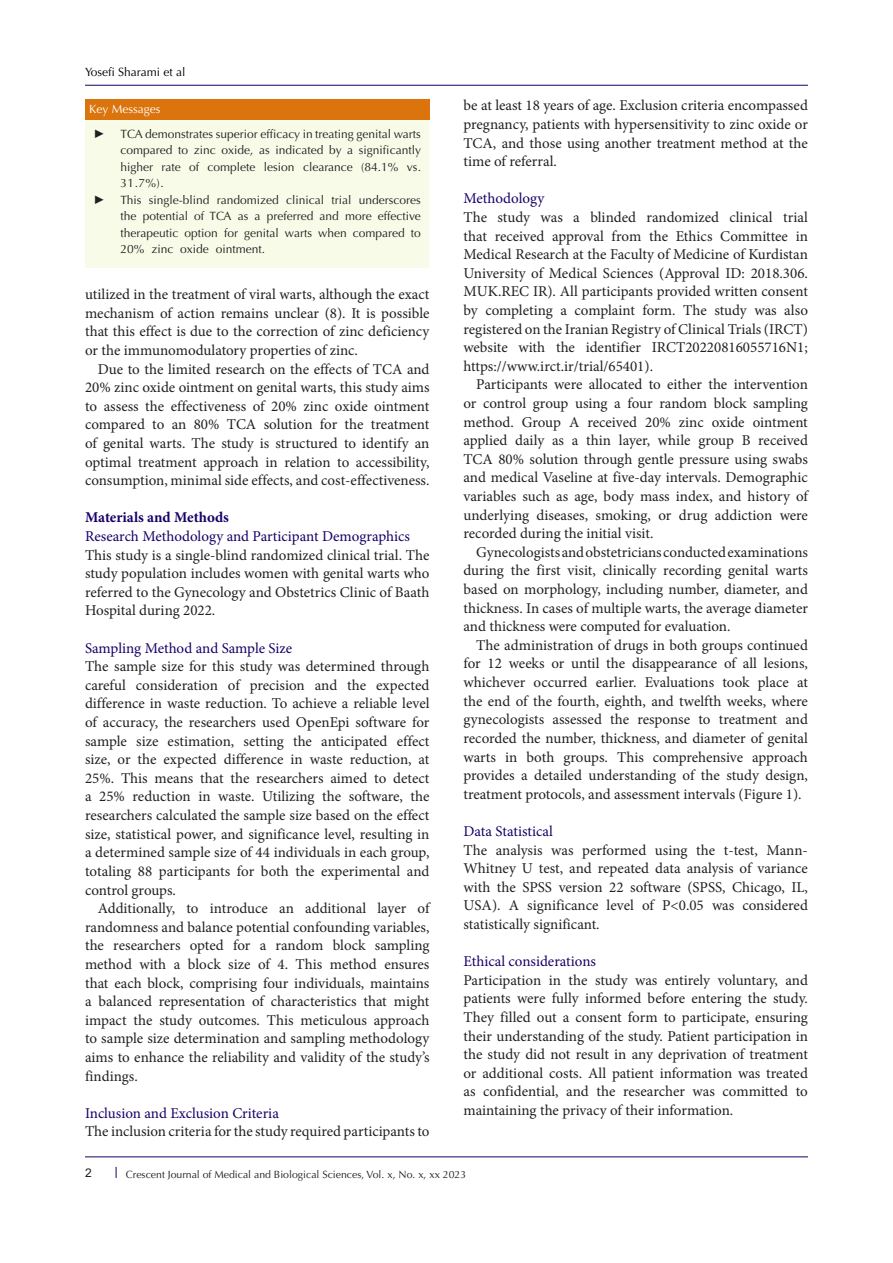
<style>
.page{position:relative;width:893px;height:1263px;background:#fff}
.page>*{position:absolute;margin:0;border:0;box-sizing:border-box;transform-origin:0 0}
.t1{font:15px/18.6px "Minion Pro";color:#231f20;text-align:justify}
.t2{font:15px "Minion Pro";color:#190066}
.t3{font:700 15px "Minion Pro";color:#190066}
.t4{font:12px/16.5px "Optima LT Std";color:#231f20;text-align:justify}
.t5{font:12px "Optima LT Std";color:#000001}
.t6{font:12px "Optima LT Std";color:#fff}
.t7{font:12px "Times New Roman";color:#231f20}
.t8{font:12px "Arial";color:#231f20}
.t9{font:10.5px "Optima LT Std";color:#231f20}
</style>
<div class="page">
<hr style="left:85px;top:1156px;width:723px;height:1px;background:#190066">
<hr style="left:85px;top:85px;width:723px;height:1px;background:#190066">
<div style="left:85px;top:120px;width:344px;height:148px;background:#f9fbe9"></div>
<div style="left:85px;top:99px;width:344px;height:21px;background:#db740c"></div>
<p class="t5" style="left:85px;top:65px;width:102px">Yosefi Sharami et al</p>
<p class="t6" style="left:89px;top:102px;width:73px">Key Messages</p>
<p class="t7" style="left:94px;top:125px;width:13px">►</p>
<p class="t4" style="left:121px;top:125px;width:302px">TCA demonstrates superior efficacy in treating genital warts compared to zinc oxide, as indicated by a significantly higher rate of complete lesion clearance (84.1% vs.<br>31.7%).</p>
<p class="t7" style="left:94px;top:191px;width:13px">►</p>
<p class="t4" style="left:121px;top:191px;width:302px">This single-blind randomized clinical trial underscores the potential of TCA as a preferred and more effective therapeutic option for genital warts when compared to 20% zinc oxide ointment.</p>
<p class="t1" style="left:85px;top:285px;width:346px">utilized in the treatment of viral warts, although the exact mechanism of action remains unclear (8). It is possible that this effect is due to the correction of zinc deficiency or the immunomodulatory properties of zinc.</p>
<p class="t1" style="left:85px;top:360px;width:346px;text-indent:13px">Due to the limited research on the effects of TCA and 20% zinc oxide ointment on genital warts, this study aims to assess the effectiveness of 20% zinc oxide ointment compared to an 80% TCA solution for the treatment of genital warts. The study is structured to identify an optimal treatment approach in relation to accessibility, consumption, minimal side effects, and cost-effectiveness.</p>
<p class="t3" style="left:85px;top:507px;width:145px">Materials and Methods</p>
<p class="t2" style="left:85px;top:526px;width:326px">Research Methodology and Participant Demographics</p>
<p class="t1" style="left:85px;top:546px;width:346px">This study is a single-blind randomized clinical trial. The study population includes women with genital warts who referred to the Gynecology and Obstetrics Clinic of Baath Hospital during 2022.</p>
<p class="t2" style="left:85px;top:638px;width:209px">Sampling Method and Sample Size</p>
<p class="t1" style="left:85px;top:657px;width:346px">The sample size for this study was determined through careful consideration of precision and the expected difference in waste reduction. To achieve a reliable level of accuracy, the researchers used OpenEpi software for sample size estimation, setting the anticipated effect size, or the expected difference in waste reduction, at 25%. This means that the researchers aimed to detect a 25% reduction in waste. Utilizing the software, the researchers calculated the sample size based on the effect size, statistical power, and significance level, resulting in a determined sample size of 44 individuals in each group, totaling 88 participants for both the experimental and control groups.</p>
<p class="t1" style="left:85px;top:899px;width:346px;text-indent:13px">Additionally, to introduce an additional layer of randomness and balance potential confounding variables, the researchers opted for a random block sampling method with a block size of 4. This method ensures that each block, comprising four individuals, maintains a balanced representation of characteristics that might impact the study outcomes. This meticulous approach to sample size determination and sampling methodology aims to enhance the reliability and validity of the study’s findings.</p>
<p class="t2" style="left:85px;top:1103px;width:195px">Inclusion and Exclusion Criteria</p>
<p class="t1" style="left:85px;top:1122px;width:346px">The inclusion criteria for the study required participants to</p>
<p class="t1" style="left:463px;top:96px;width:346px">be at least 18 years of age. Exclusion criteria encompassed pregnancy, patients with hypersensitivity to zinc oxide or TCA, and those using another treatment method at the time of referral.</p>
<p class="t2" style="left:463px;top:189px;width:82px">Methodology</p>
<p class="t1" style="left:463px;top:208px;width:346px">The study was a blinded randomized clinical trial that received approval from the Ethics Committee in Medical Research at the Faculty of Medicine of Kurdistan University of Medical Sciences (Approval ID: 2018.306.<br>MUK.REC IR). All participants provided written consent by completing a complaint form. The study was also registered on the Iranian Registry of Clinical Trials (IRCT) website with the identifier IRCT20220816055716N1; https://www.irct.ir/trial/65401).</p>
<p class="t1" style="left:463px;top:375px;width:346px;text-indent:13px">Participants were allocated to either the intervention or control group using a four random block sampling method. Group A received 20% zinc oxide ointment applied daily as a thin layer, while group B received TCA 80% solution through gentle pressure using swabs and medical Vaseline at five-day intervals. Demographic variables such as age, body mass index, and history of underlying diseases, smoking, or drug addiction were recorded during the initial visit.</p>
<p class="t1" style="left:463px;top:543px;width:346px;text-indent:13px">Gynecologists and obstetricians conducted examinations during the first visit, clinically recording genital warts based on morphology, including number, diameter, and thickness. In cases of multiple warts, the average diameter and thickness were computed for evaluation.</p>
<p class="t1" style="left:463px;top:636px;width:346px;text-indent:13px">The administration of drugs in both groups continued for 12 weeks or until the disappearance of all lesions, whichever occurred earlier. Evaluations took place at the end of the fourth, eighth, and twelfth weeks, where gynecologists assessed the response to treatment and recorded the number, thickness, and diameter of genital warts in both groups. This comprehensive approach provides a detailed understanding of the study design, treatment protocols, and assessment intervals (Figure 1).</p>
<p class="t2" style="left:463px;top:821px;width:91px">Data Statistical</p>
<p class="t1" style="left:463px;top:840px;width:346px">The analysis was performed using the t-test, Mann-Whitney U test, and repeated data analysis of variance with the SPSS version 22 software (SPSS, Chicago, IL, USA). A significance level of P&lt;0.05 was considered statistically significant.</p>
<p class="t2" style="left:463px;top:951px;width:134px">Ethical considerations</p>
<p class="t1" style="left:463px;top:971px;width:346px">Participation in the study was entirely voluntary, and patients were fully informed before entering the study.<br>They filled out a consent form to participate, ensuring their understanding of the study. Patient participation in the study did not result in any deprivation of treatment or additional costs. All patient information was treated as confidential, and the researcher was committed to maintaining the privacy of their information.</p>
<p class="t8" style="left:85px;top:1164px;width:8px">2</p>
<p class="t9" style="left:126px;top:1168px;width:342px">Crescent Journal of Medical and Biological Sciences, Vol. x, No. x, xx 2023</p>
</div>
